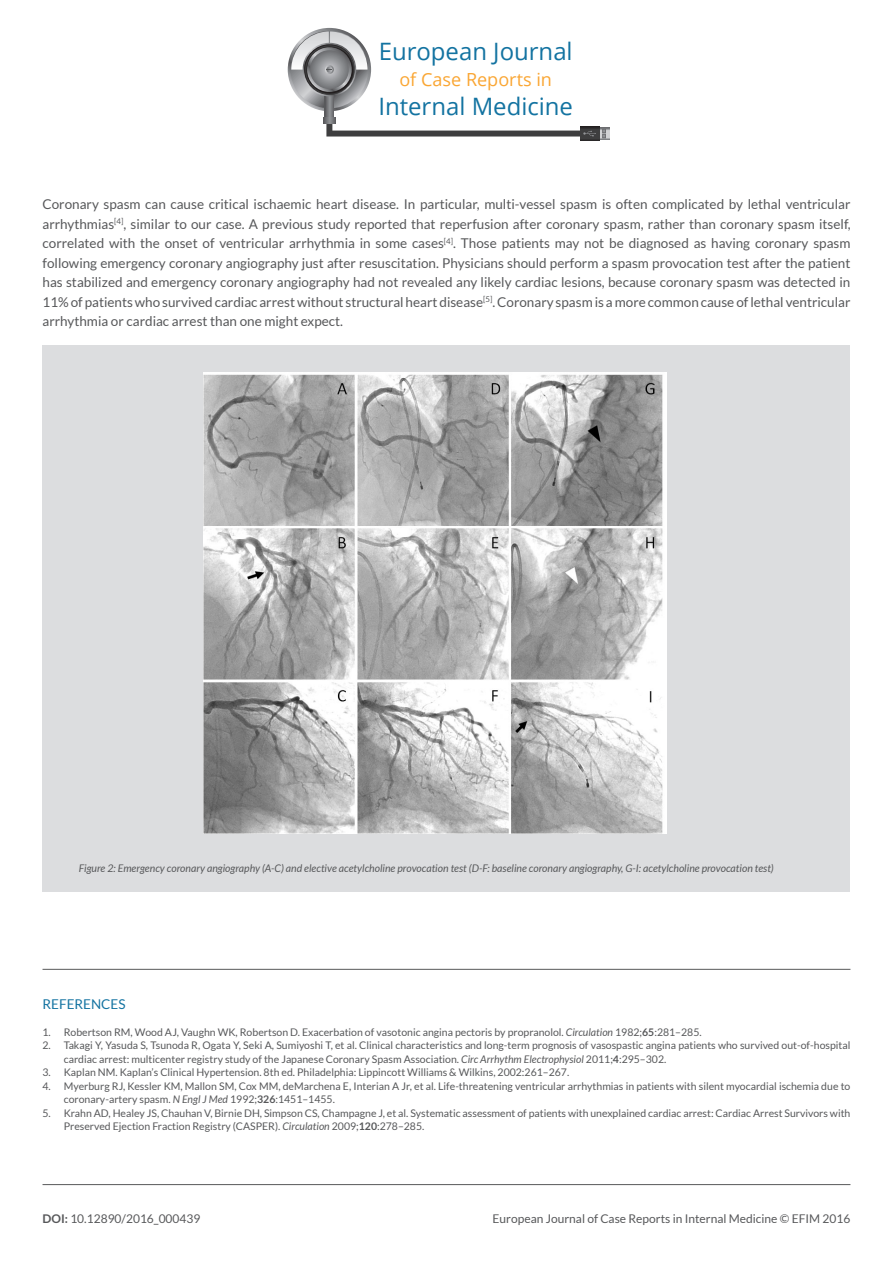
<style>
.page{position:relative;width:893px;height:1263px;background:#fff}
.page>*{position:absolute;margin:0;border:0;box-sizing:border-box;transform-origin:0 0}
.t1{font:24px "Open Sans";color:#1373a1}
.t2{font:18px "Open Sans";color:#faa633}
.TESTO_ARTICOLO{font:13.5px/19.5px "Lato";color:#57585a;text-align:justify}
.TITOLINI{font:13.5px "Lato";color:#1373a1}
.t3{font:12px "Lato";color:#57585a}
.REFERENCE{font:10.5px/13.5px "Lato";color:#57585a}
.DIDASCALIA{font:italic 10.5px "Lato";color:#57585a}
.s1{font-style:italic}
.s2{font-weight:700}
</style>
<div class="page">
<svg style="left:288px;top:28px;width:83px;height:83px"></svg>
<svg style="left:291px;top:31px;width:77px;height:77px"></svg>
<svg style="left:325px;top:96px;width:9px;height:21px"></svg>
<svg style="left:303px;top:43px;width:53px;height:53px"></svg>
<svg style="left:304px;top:44px;width:51px;height:51px"></svg>
<svg style="left:307px;top:47px;width:45px;height:45px"></svg>
<svg style="left:310px;top:50px;width:39px;height:39px"></svg>
<svg style="left:291px;top:31px;width:76px;height:43px"></svg>
<svg style="left:600px;top:128px;width:10px;height:11px"></svg>
<svg style="left:603px;top:129px;width:2px;height:9px"></svg>
<svg style="left:580px;top:126px;width:20px;height:15px"></svg>
<svg style="left:323px;top:117px;width:273px;height:20px"></svg>
<hr style="left:43px;top:1184px;width:807px;height:1px;background:#57585a">
<hr style="left:43px;top:969px;width:807px;height:1px;background:#57585a">
<div style="left:43px;top:346px;width:807px;height:546px;background:#dcdddf"></div>
<img style="left:204px;top:372px;width:463px;height:461px">
<h1 class="t1" style="left:379px;top:35px;width:196px">European Journal</h1>
<h2 class="t2" style="left:399px;top:67px;width:154px">of Case Reports in</h2>
<h1 class="t1" style="left:378px;top:89px;width:196px">Internal Medicine</h1>
<p class="TESTO_ARTICOLO" style="left:43px;top:194px;width:809px">Coronary spasm can cause critical ischaemic heart disease. In particular, multi-vessel spasm is often complicated by lethal ventricular arrhythmias<sup>[4]</sup>, similar to our case. A previous study reported that reperfusion after coronary spasm, rather than coronary spasm itself, correlated with the onset of ventricular arrhythmia in some cases<sup>[4]</sup>. Those patients may not be diagnosed as having coronary spasm following emergency coronary angiography just after resuscitation. Physicians should perform a spasm provocation test after the patient has stabilized and emergency coronary angiography had not revealed any likely cardiac lesions, because coronary spasm was detected in 11% of patients who survived cardiac arrest without structural heart disease<sup>[5]</sup>. Coronary spasm is a more common cause of lethal ventricular arrhythmia or cardiac arrest than one might expect.</p>
<p class="DIDASCALIA" style="left:79px;top:862px;width:697px">Figure 2: Emergency coronary angiography (A-C) and elective acetylcholine provocation test (D-F: baseline coronary angiography, G-I: acetylcholine provocation test)</p>
<p class="TITOLINI" style="left:43px;top:996px;width:85px">REFERENCES</p>
<p class="REFERENCE" style="left:43px;top:1025px;width:661px">1. Robertson RM, Wood AJ, Vaughn WK, Robertson D. Exacerbation of vasotonic angina pectoris by propranolol. <span class="s1">Circulation</span> 1982;<span class="s2">65</span>:281–285.</p>
<p class="REFERENCE" style="left:64px;top:1038px;width:788px;text-indent:-21px">2. Takagi Y, Yasuda S, Tsunoda R, Ogata Y, Seki A, Sumiyoshi T, et al. Clinical characteristics and long-term prognosis of vasospastic angina patients who survived out-of-hospital cardiac arrest: multicenter registry study of the Japanese Coronary Spasm Association. <span class="s1">Circ Arrhythm Electrophysiol</span> 2011;<span class="s2">4</span>:295–302.</p>
<p class="REFERENCE" style="left:43px;top:1065px;width:528px">3. Kaplan NM. Kaplan’s Clinical Hypertension. 8th ed. Philadelphia: Lippincott Williams &amp; Wilkins, 2002:261–267.</p>
<p class="REFERENCE" style="left:64px;top:1079px;width:788px;text-indent:-21px">4. Myerburg RJ, Kessler KM, Mallon SM, Cox MM, deMarchena E, Interian A Jr, et al. Life-threatening ventricular arrhythmias in patients with silent myocardial ischemia due to coronary-artery spasm. <span class="s1">N Engl J Med</span> 1992;<span class="s2">326</span>:1451–1455.</p>
<p class="REFERENCE" style="left:64px;top:1106px;width:788px;text-indent:-21px">5. Krahn AD, Healey JS, Chauhan V, Birnie DH, Simpson CS, Champagne J, et al. Systematic assessment of patients with unexplained cardiac arrest: Cardiac Arrest Survivors with<br>Preserved Ejection Fraction Registry (CASPER). <span class="s1">Circulation</span> 2009;<span class="s2">120</span>:278–285.</p>
<p class="t3" style="left:43px;top:1212px;width:159px"><span class="s2">DOI:</span> 10.12890/2016_000439</p>
<p class="t3" style="left:493px;top:1212px;width:359px">European Journal of Case Reports in Internal Medicine © EFIM 2016</p>
</div>
